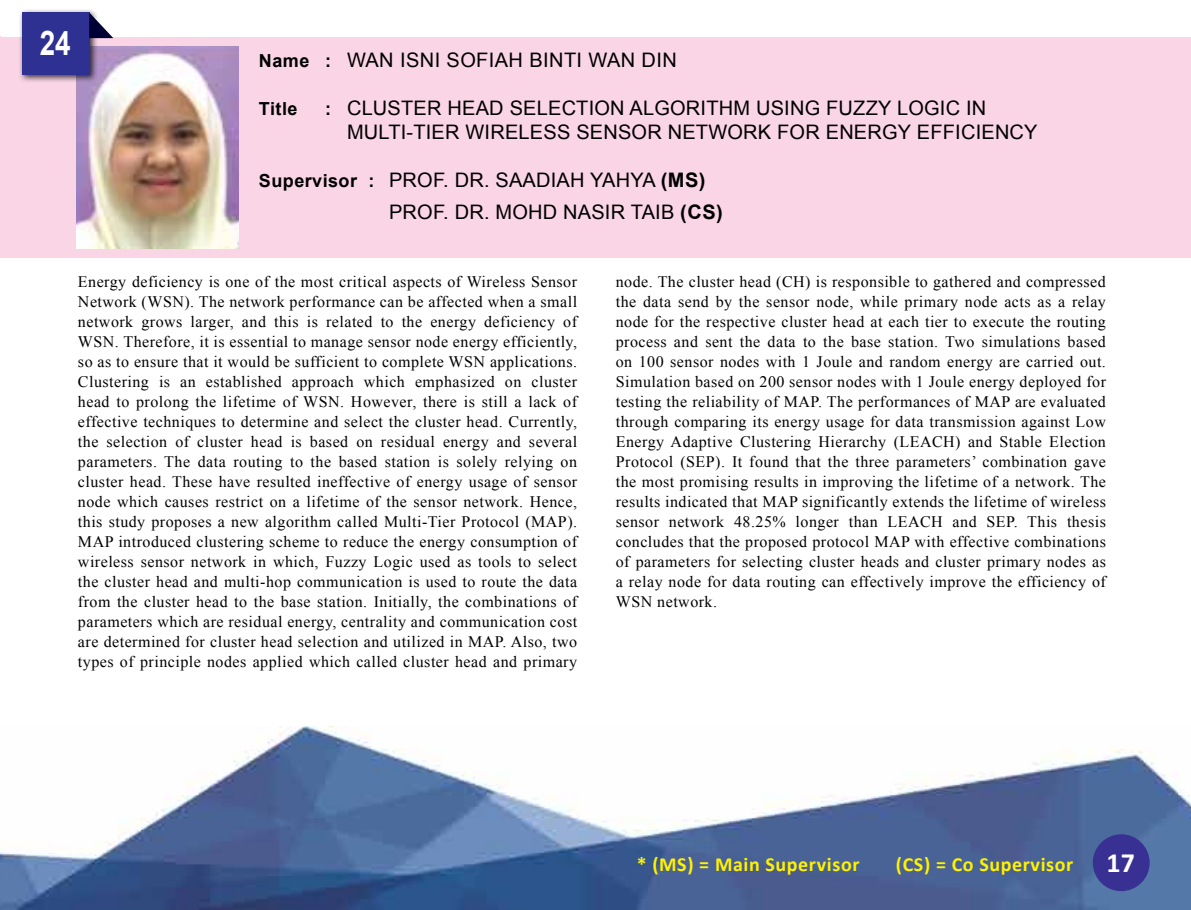
<style>
.page{position:relative;width:1191px;height:910px;background:#fff}
.page>*{position:absolute;margin:0;border:0;box-sizing:border-box;transform-origin:0 0}
.t1{font:700 34px "Arial";color:#fff;scale:.82 1}
.t2{font:20px/24px "Arial";letter-spacing:.01em;color:#000}
.t3{font:700 20px "Calibri";letter-spacing:.03em;color:#fff200}
.t4{font:700 18px "Arial";letter-spacing:.025em;color:#000}
.t5{font:16px/20px "Times New Roman";letter-spacing:.03em;color:#000;text-align:justify}
.s1{font-weight:700;font-size:18px}
.s2{font-weight:700}
.s3{font-size:28px;color:#fff}
</style>
<div class="page">
<img style="left:0;top:726px;width:1191px;height:184px">
<div style="left:1092px;top:834px;width:57px;height:57px;background:#383092;border-radius:50%"></div>
<hr style="left:0;top:37px;width:1px;height:220px;background:#fad5e6">
<div style="left:0;top:38px;width:1191px;height:220px;background:#fad5e6"></div>
<img style="left:77px;top:46px;width:162px;height:202px">
<div style="left:18px;top:8px;width:80px;height:75px;background:#000;opacity:.75"></div>
<div style="left:22px;top:13px;width:68px;height:62px;background:#2e3092"></div>
<svg style="left:89px;top:13px;width:24px;height:25px"></svg>
<h1 class="t1" style="left:40px;top:20px;width:39px">24</h1>
<p class="t2" style="left:259px;top:48px;width:419px"><span class="s1">Name :</span> WAN ISNI SOFIAH BINTI WAN DIN</p>
<p class="t4" style="left:259px;top:97px;width:40px">Title</p>
<p class="t2" style="left:347px;top:96px;width:692px;text-indent:-22px"><span class="s1">:</span> CLUSTER HEAD SELECTION ALGORITHM USING FUZZY LOGIC IN<br>MULTI-TIER WIRELESS SENSOR NETWORK FOR ENERGY EFFICIENCY</p>
<p class="t2" style="left:389px;top:164px;width:335px;line-height:32px;text-indent:-130px"><span class="s1">Supervisor :</span> PROF. DR. SAADIAH YAHYA <span class="s2">(MS)<br></span>PROF. DR. MOHD NASIR TAIB <span class="s2">(CS)</span></p>
<p class="t5" style="left:78px;top:272px;width:501px">Energy deficiency is one of the most critical aspects of Wireless Sensor Network (WSN). The network performance can be affected when a small network grows larger, and this is related to the energy deficiency of WSN. Therefore, it is essential to manage sensor node energy efficiently, so as to ensure that it would be sufficient to complete WSN applications.<br>Clustering is an established approach which emphasized on cluster head to prolong the lifetime of WSN. However, there is still a lack of effective techniques to determine and select the cluster head. Currently, the selection of cluster head is based on residual energy and several parameters. The data routing to the based station is solely relying on cluster head. These have resulted ineffective of energy usage of sensor node which causes restrict on a lifetime of the sensor network. Hence, this study proposes a new algorithm called Multi-Tier Protocol (MAP).<br>MAP introduced clustering scheme to reduce the energy consumption of wireless sensor network in which, Fuzzy Logic used as tools to select the cluster head and multi-hop communication is used to route the data from the cluster head to the base station. Initially, the combinations of parameters which are residual energy, centrality and communication cost are determined for cluster head selection and utilized in MAP. Also, two types of principle nodes applied which called cluster head and primary</p>
<p class="t5" style="left:616px;top:272px;width:492px">node. The cluster head (CH) is responsible to gathered and compressed the data send by the sensor node, while primary node acts as a relay node for the respective cluster head at each tier to execute the routing process and sent the data to the base station. Two simulations based on 100 sensor nodes with 1 Joule and random energy are carried out.<br>Simulation based on 200 sensor nodes with 1 Joule energy deployed for testing the reliability of MAP. The performances of MAP are evaluated through comparing its energy usage for data transmission against Low Energy Adaptive Clustering Hierarchy (LEACH) and Stable Election Protocol (SEP). It found that the three parameters’ combination gave the most promising results in improving the lifetime of a network. The results indicated that MAP significantly extends the lifetime of wireless sensor network 48.25% longer than LEACH and SEP. This thesis concludes that the proposed protocol MAP with effective combinations of parameters for selecting cluster heads and cluster primary nodes as a relay node for data routing can effectively improve the efficiency of WSN network.</p>
<p class="t3" style="left:636px;top:850px;width:224px">* (MS) = Main Supervisor</p>
<p class="t3" style="left:896px;top:850px;width:240px">(CS) = Co Supervisor <span class="s3">17</span></p>
</div>
